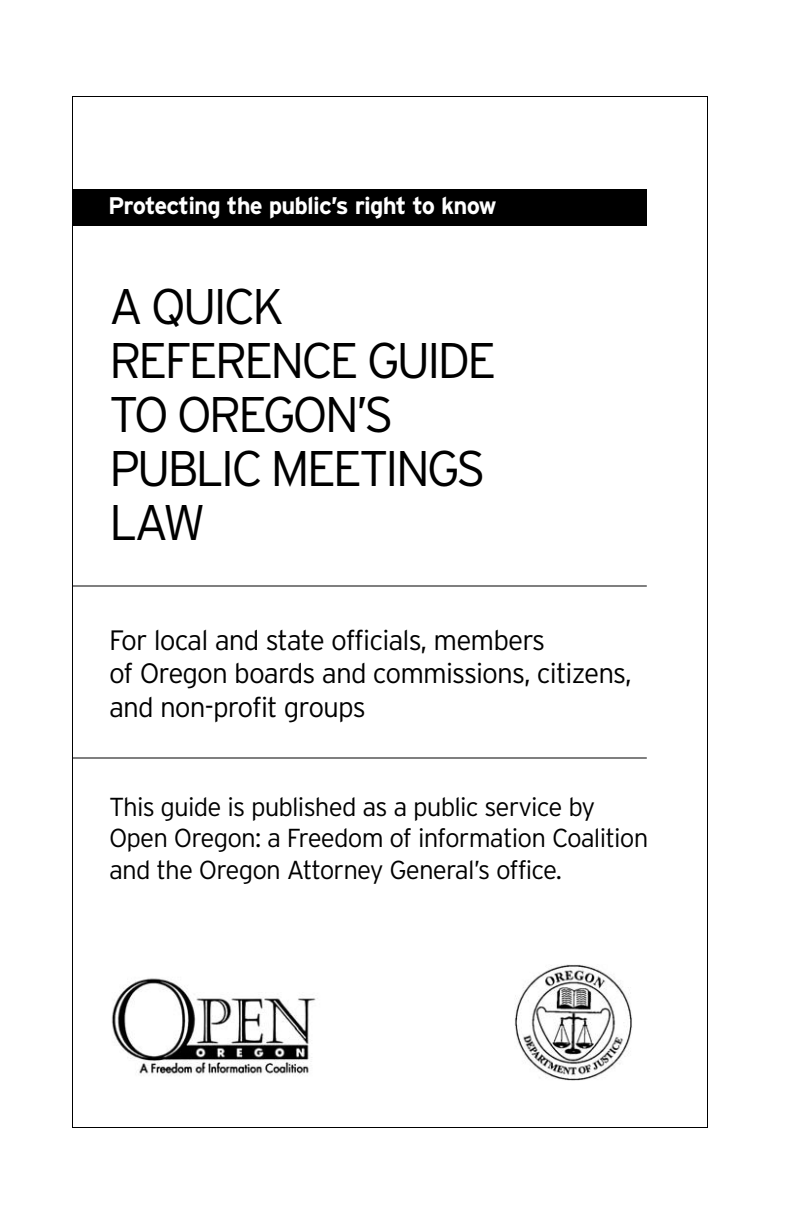
<style>
.page{position:relative;width:792px;height:1224px;background:#fff}
.page>*{position:absolute;margin:0;border:0;box-sizing:border-box;transform-origin:0 0}
.t1{font:300 50px/54px "Interstate";letter-spacing:-.065em;color:#000}
.t2{font:300 28px/33.6px "Interstate";letter-spacing:-.03em;color:#000}
.t3{font:300 26px/31.2px "Interstate";letter-spacing:-.03em;color:#000}
.t4{font:700 24px "Interstate";letter-spacing:-.035em;color:#fff}
</style>
<div class="page">
<div style="left:72px;top:189px;width:575px;height:37px;background:#000"></div>
<hr style="left:72px;top:586px;width:575px;height:1px;background:#000">
<hr style="left:72px;top:758px;width:575px;height:1px;background:#000">
<img style="left:111px;top:978px;width:207px;height:97px">
<img style="left:515px;top:965px;width:117px;height:116px">
<p class="t4" style="left:108px;top:197px;width:390px">Protecting the public’s right to know</p>
<h1 class="t1" style="left:109px;top:285px;width:389px">A QUICK<br>REFERENCE GUIDE<br>TO OREGON’S<br>PUBLIC MEETINGS<br>LAW</h1>
<p class="t2" style="left:109px;top:627px;width:524px">For local and state officials, members<br>of Oregon boards and commissions, citizens, and non-profit groups</p>
<p class="t3" style="left:109px;top:795px;width:541px">This guide is published as a public service by<br>Open Oregon: a Freedom of information Coalition and the Oregon Attorney General’s office.</p>
</div>
